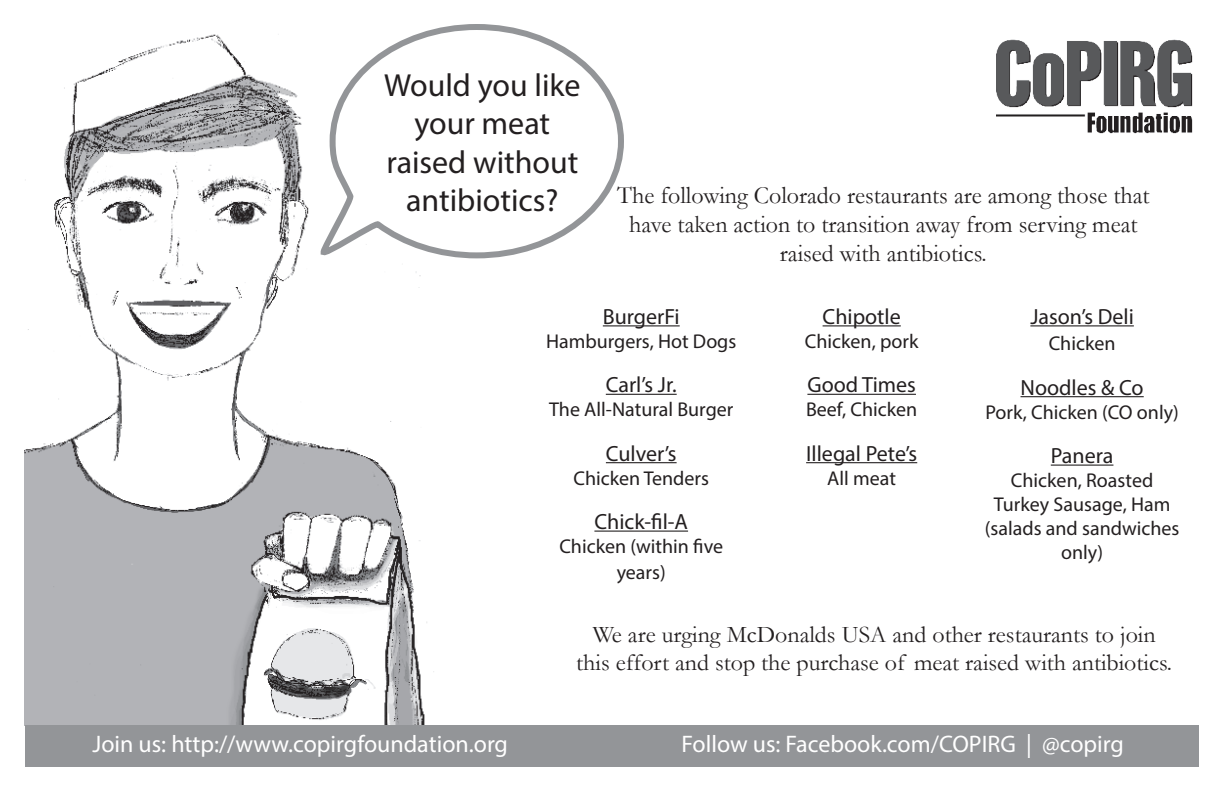
<style>
.page{position:relative;width:1224px;height:792px;background:#fff}
.page>*{position:absolute;margin:0;border:0;box-sizing:border-box;transform-origin:0 0}
.t1{font:32px/38.4px "Myriad Pro";color:#231f20;text-align:center}
.t2{font:24.8px/28.8px "Garamond";color:#231f20;text-align:center}
.t3{font:24px/28.8px "Garamond";color:#231f20;text-align:center}
.t4{font:24px "Myriad Pro";color:#fff}
.t5{font:22px "Myriad Pro";color:#231f20}
.t6{font:20px/24px "Myriad Pro";color:#231f20;text-align:center}
</style>
<div class="page">
<img style="left:24px;top:34px;width:417px;height:692px">
<img style="left:997px;top:39px;width:196px;height:95px">
<svg style="left:315px;top:24px;width:309px;height:240px"></svg>
<hr style="left:603px;top:325px;width:77px;height:1px;background:#231f20">
<hr style="left:606px;top:394px;width:71px;height:1px;background:#231f20">
<hr style="left:606px;top:462px;width:71px;height:1px;background:#231f20">
<hr style="left:594px;top:531px;width:94px;height:1px;background:#231f20">
<hr style="left:823px;top:325px;width:78px;height:1px;background:#231f20">
<hr style="left:807px;top:394px;width:109px;height:1px;background:#231f20">
<hr style="left:806px;top:462px;width:111px;height:1px;background:#231f20">
<hr style="left:1030px;top:325px;width:104px;height:1px;background:#231f20">
<hr style="left:1021px;top:396px;width:123px;height:1px;background:#231f20">
<hr style="left:1051px;top:465px;width:62px;height:1px;background:#231f20">
<div style="left:25px;top:726px;width:1174px;height:41px;background:#939598"></div>
<h1 class="t1" style="left:384px;top:66px;width:198px">Would you like your meat raised without antibiotics?</h1>
<p class="t2" style="left:617px;top:181px;width:534px">The following Colorado restaurants are among those that have taken action to transition away from serving meat raised with antibiotics.</p>
<p class="t5" style="left:603px;top:303px;width:78px">BurgerFi</p>
<p class="t6" style="left:546px;top:329px;width:192px">Hamburgers, Hot Dogs</p>
<p class="t5" style="left:606px;top:371px;width:72px">Carl’s Jr.</p>
<p class="t6" style="left:549px;top:397px;width:186px">The All-Natural Burger</p>
<p class="t5" style="left:606px;top:440px;width:72px">Culver’s</p>
<p class="t6" style="left:573px;top:465px;width:137px">Chicken Tenders</p>
<p class="t5" style="left:594px;top:508px;width:95px">Chick-fil-A</p>
<p class="t6" style="left:559px;top:533px;width:165px;line-height:26.4px">Chicken (within five years)</p>
<p class="t5" style="left:823px;top:303px;width:80px">Chipotle</p>
<p class="t6" style="left:805px;top:329px;width:115px">Chicken, pork</p>
<p class="t5" style="left:807px;top:371px;width:110px">Good Times</p>
<p class="t6" style="left:806px;top:397px;width:113px">Beef, Chicken</p>
<p class="t5" style="left:806px;top:440px;width:113px">Illegal Pete’s</p>
<p class="t6" style="left:827px;top:465px;width:70px">All meat</p>
<p class="t5" style="left:1030px;top:303px;width:105px">Jason’s Deli</p>
<p class="t6" style="left:1049px;top:331px;width:68px">Chicken</p>
<p class="t5" style="left:1021px;top:374px;width:125px">Noodles &amp; Co</p>
<p class="t6" style="left:985px;top:399px;width:195px">Pork, Chicken (CO only)</p>
<p class="t5" style="left:1051px;top:442px;width:64px">Panera</p>
<p class="t6" style="left:985px;top:468px;width:196px">Chicken, Roasted<br>Turkey Sausage, Ham (salads and sandwiches only)</p>
<p class="t3" style="left:576px;top:619px;width:597px">We are urging McDonalds USA and other restaurants to join this effort and stop the purchase of meat raised with antibiotics.</p>
<p class="t4" style="left:92px;top:730px;width:417px">Join us: http://www.copirgfoundation.org</p>
<p class="t4" style="left:682px;top:730px;width:444px">Follow us: Facebook.com/COPIRG | @copirg</p>
</div>
